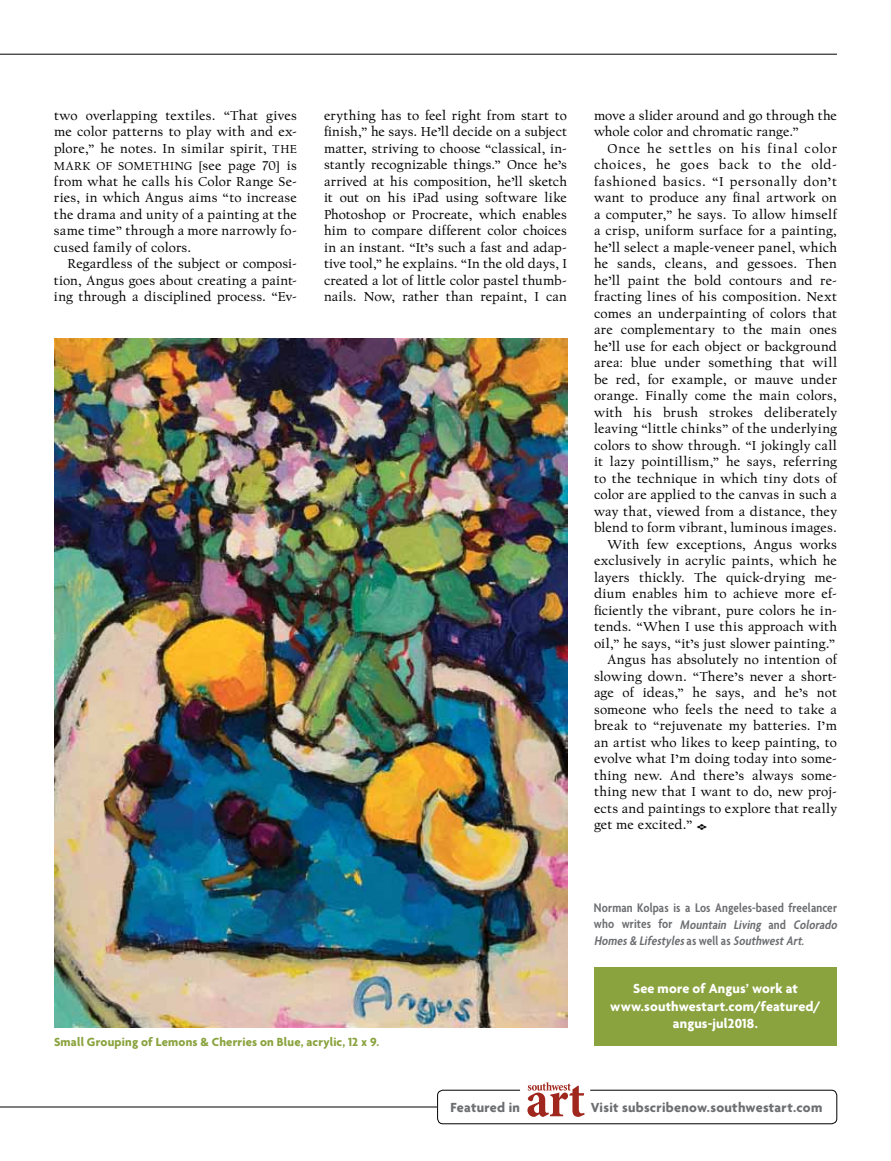
<style>
.page{position:relative;width:891px;height:1161px;background:#fff}
.page>*{position:absolute;margin:0;border:0;box-sizing:border-box;transform-origin:0 0}
.t1{font:700 14.25px/17.2px "Agenda";letter-spacing:.01em;color:#fff;text-align:center}
.t2{font:700 14.25px "Agenda";letter-spacing:.02em;color:#6d6e71}
.t3{font:13.5px/16.5px "Californian FB Text";letter-spacing:.02em;color:#000;text-align:justify}
.t4{font:600 condensed 13.5px/16.5px "Agenda";letter-spacing:.01em;color:#6d6e71}
.t5{font:13.5px "Californian FB Text";letter-spacing:.05em;color:#000}
.t6{font:13.5px "Californian FB Text";letter-spacing:.06em;color:#000}
.t7{font:700 12.75px "Agenda";letter-spacing:.015em;color:#8aa33e}
.t8{font:12px "Californian FB Text";letter-spacing:.03em;color:#000}
.s1{font-size:12px}
.s2{font-size:13.5px}
.s3{font-family:"Type Embellishments One Plain";font-size:9px}
.s4{font-style:italic}
</style>
<div class="page">
<hr style="left:0;top:54px;width:837px;height:1px;background:#000">
<hr style="left:0;top:1107px;width:437px;height:1px;background:#000">
<svg style="left:437px;top:1082px;width:400px;height:42px"></svg>
<img style="left:54px;top:338px;width:513px;height:690px">
<div style="left:594px;top:967px;width:243px;height:79px;background:#8aa33e"></div>
<p class="t3" style="left:54px;top:108px;width:244px">two overlapping textiles. “That gives me color patterns to play with and ex&shy;plore,” he notes. In similar spirit, <span class="s1">THE</span></p>
<p class="t8" style="left:54px;top:159px;width:244px">MARK OF SOMETHING [<span class="s2">see page 70</span>] <span class="s2">is</span></p>
<p class="t3" style="left:54px;top:174px;width:245px">from what he calls his Color Range Se&shy;ries, in which Angus aims “to increase the drama and unity of a painting at the same time” through a more narrowly fo&shy;cused family of colors.</p>
<p class="t3" style="left:54px;top:256px;width:244px;text-indent:14px">Regardless of the subject or composi&shy;tion, Angus goes about creating a paint&shy;ing through a disciplined process. “Ev-</p>
<p class="t3" style="left:324px;top:108px;width:245px">erything has to feel right from start to finish,” he says. He’ll decide on a subject matter, striving to choose “classical, in&shy;stantly recognizable things.” Once he’s arrived at his composition, he’ll sketch it out on his iPad using software like Photoshop or Procreate, which enables him to compare different color choices in an instant. “It’s such a fast and adap&shy;tive tool,” he explains. “In the old days, I created a lot of little color pastel thumb&shy;nails. Now, rather than repaint, I can</p>
<p class="t3" style="left:594px;top:108px;width:245px">move a slider around and go through the whole color and chromatic range.”</p>
<p class="t6" style="left:608px;top:141px;width:231px">Once he settles on his final color</p>
<p class="t5" style="left:594px;top:158px;width:244px">choices, he goes back to the old-</p>
<p class="t5" style="left:594px;top:174px;width:244px">fashioned basics. “I personally don’t</p>
<p class="t3" style="left:594px;top:190px;width:244px">want to produce any final artwork on</p>
<p class="t3" style="left:594px;top:207px;width:244px">a computer,” he says. To allow himself</p>
<p class="t3" style="left:594px;top:223px;width:244px">a crisp, uniform surface for a painting,</p>
<p class="t3" style="left:594px;top:240px;width:244px">he’ll select a maple-veneer panel, which</p>
<p class="t3" style="left:594px;top:256px;width:244px">he sands, cleans, and gessoes. Then</p>
<p class="t3" style="left:594px;top:273px;width:245px">he’ll paint the bold contours and re-</p>
<p class="t3" style="left:594px;top:289px;width:245px">fracting lines of his composition. Next</p>
<p class="t3" style="left:594px;top:306px;width:245px">comes an underpainting of colors that</p>
<p class="t3" style="left:594px;top:322px;width:245px">are complementary to the main ones</p>
<p class="t3" style="left:594px;top:339px;width:244px">he’ll use for each object or background</p>
<p class="t3" style="left:594px;top:355px;width:245px">area: blue under something that will</p>
<p class="t3" style="left:594px;top:372px;width:244px">be red, for example, or mauve under</p>
<p class="t3" style="left:594px;top:388px;width:244px">orange. Finally come the main colors,</p>
<p class="t3" style="left:594px;top:405px;width:245px">with his brush strokes deliberately</p>
<p class="t3" style="left:594px;top:421px;width:245px">leaving “little chinks” of the underlying</p>
<p class="t3" style="left:594px;top:438px;width:244px">colors to show through. “I jokingly call</p>
<p class="t3" style="left:594px;top:454px;width:245px">it lazy pointillism,” he says, referring</p>
<p class="t3" style="left:594px;top:471px;width:245px">to the technique in which tiny dots of</p>
<p class="t3" style="left:594px;top:487px;width:244px">color are applied to the canvas in such a</p>
<p class="t3" style="left:594px;top:504px;width:244px">way that, viewed from a distance, they</p>
<p class="t3" style="left:594px;top:520px;width:244px">blend to form vibrant, luminous images.</p>
<p class="t3" style="left:608px;top:537px;width:231px">With few exceptions, Angus works</p>
<p class="t3" style="left:594px;top:553px;width:244px">exclusively in acrylic paints, which he</p>
<p class="t3" style="left:594px;top:570px;width:245px">layers thickly. The quick-drying me-</p>
<p class="t3" style="left:594px;top:586px;width:245px">dium enables him to achieve more ef-</p>
<p class="t3" style="left:594px;top:603px;width:245px">ficiently the vibrant, pure colors he in-</p>
<p class="t3" style="left:594px;top:619px;width:244px">tends. “When I use this approach with</p>
<p class="t3" style="left:594px;top:636px;width:243px">oil,” he says, “it’s just slower painting.”</p>
<p class="t3" style="left:608px;top:652px;width:231px">Angus has absolutely no intention of</p>
<p class="t3" style="left:594px;top:668px;width:245px">slowing down. “There’s never a short-</p>
<p class="t3" style="left:594px;top:685px;width:244px">age of ideas,” he says, and he’s not</p>
<p class="t3" style="left:594px;top:701px;width:245px">someone who feels the need to take a</p>
<p class="t3" style="left:594px;top:718px;width:245px">break to “rejuvenate my batteries. I’m</p>
<p class="t3" style="left:594px;top:734px;width:244px">an artist who likes to keep painting, to</p>
<p class="t3" style="left:594px;top:751px;width:245px">evolve what I’m doing today into some-</p>
<p class="t3" style="left:594px;top:767px;width:245px">thing new. And there’s always some-</p>
<p class="t3" style="left:594px;top:784px;width:245px">thing new that I want to do, new proj-</p>
<p class="t3" style="left:594px;top:800px;width:245px">ects and paintings to explore that really</p>
<p class="t3" style="left:594px;top:817px;width:115px">get me excited.” <span class="s3">E</span></p>
<p class="t7" style="left:54px;top:1034px;width:327px">Small Grouping of Lemons &amp; Cherries on Blue, acrylic, 12 x 9.</p>
<p class="t4" style="left:594px;top:899px;width:247px">Norman Kolpas is a Los Angeles-based freelancer w h o w r i t e s fo r <span class="s4">Mountain Living</span> a n d <span class="s4">Colorado<br>Homes&amp; Lifestyles</span>a s w e l l a s <span class="s4">SouthwestArt.</span></p>
<p class="t1" style="left:610px;top:980px;width:212px">See more of Angus’ work at www.southwestart.com/featured/ angus-jul2018.</p>
<p class="t2" style="left:451px;top:1098px;width:71px">Featured in</p>
<p class="t2" style="left:591px;top:1098px;width:233px">Visit subscribenow.southwestart.com</p>
</div>
